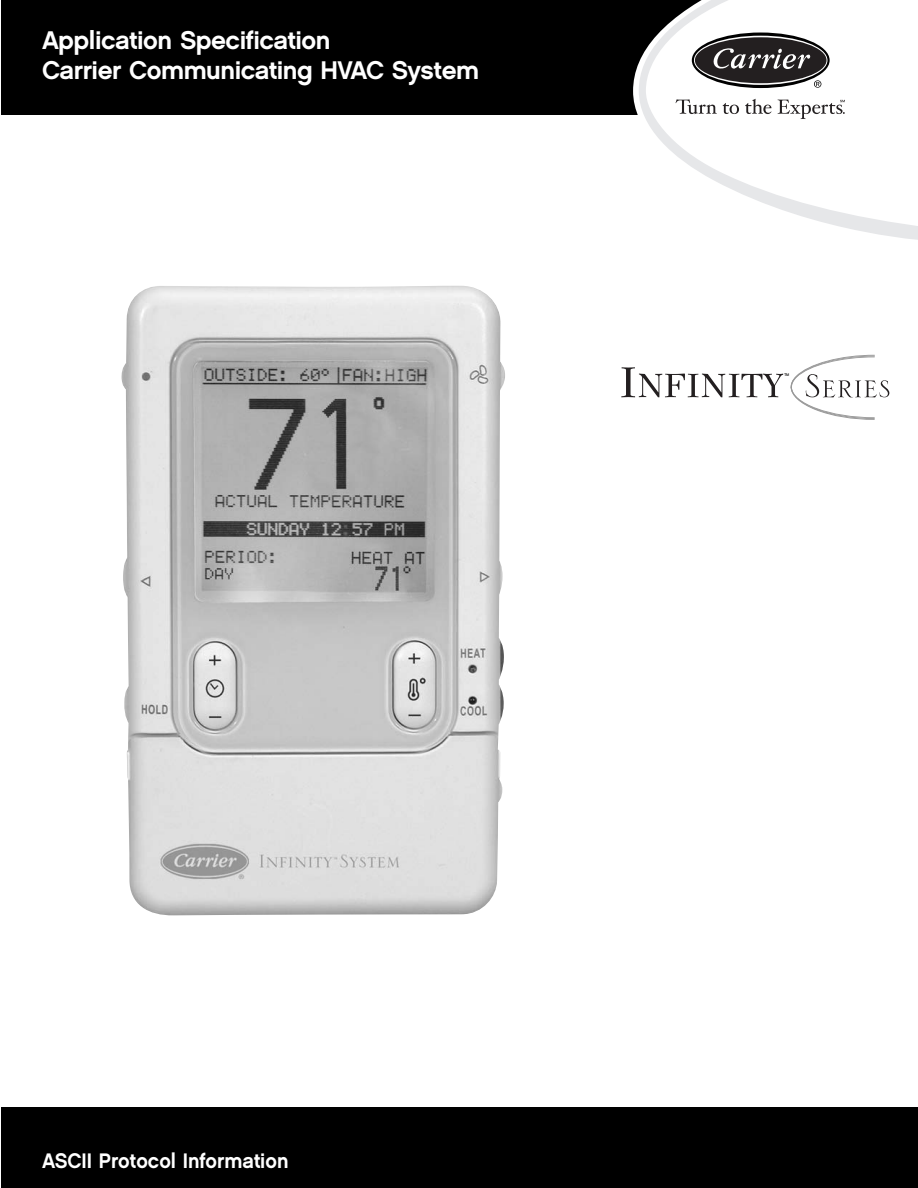
<style>
.page{position:relative;width:918px;height:1188px;background:#fff}
.page>*{position:absolute;margin:0;border:0;box-sizing:border-box;transform-origin:0 0}
.t1{font:25.5px/30px "Chalet New York Nineteen Sixty";letter-spacing:-.02em;color:#fff}
.t2{font:21px "Chalet New York Nineteen Sixty";color:#fff;scale:.95 1}
.t3{font:500 expanded 3.6px "Helvetica Neue";color:#000;scale:.75 1}
</style>
<div class="page">
<img style="left:121px;top:286px;width:384px;height:630px">
<div style="left:2px;top:0;width:916px;height:115px;background:#000"></div>
<div style="left:2px;top:1107px;width:916px;height:81px;background:#000"></div>
<svg style="left:639px;top:0;width:279px;height:240px"></svg>
<svg style="left:676px;top:99px;width:41px;height:15px"></svg>
<svg style="left:723px;top:103px;width:16px;height:11px"></svg>
<svg style="left:745px;top:99px;width:26px;height:15px"></svg>
<svg style="left:778px;top:100px;width:67px;height:19px"></svg>
<svg style="left:814px;top:80px;width:7px;height:8px"></svg>
<svg style="left:692px;top:33px;width:138px;height:55px"></svg>
<svg style="left:694px;top:36px;width:133px;height:49px"></svg>
<div style="left:695px;top:37px;width:132px;height:46px;background:#231f20;border-radius:50%"></div>
<svg style="left:713px;top:48px;width:98px;height:21px"></svg>
<svg style="left:621px;top:367px;width:162px;height:30px"></svg>
<svg style="left:790px;top:355px;width:99px;height:65px"></svg>
<p class="t1" style="left:42px;top:25px;width:439px">Application Specification<br>Carrier Communicating HVAC System</p>
<p class="t3" style="left:784px;top:374px;width:8px">TM</p>
<p class="t2" style="left:42px;top:1148px;width:261px">ASCII Protocol Information</p>
</div>
